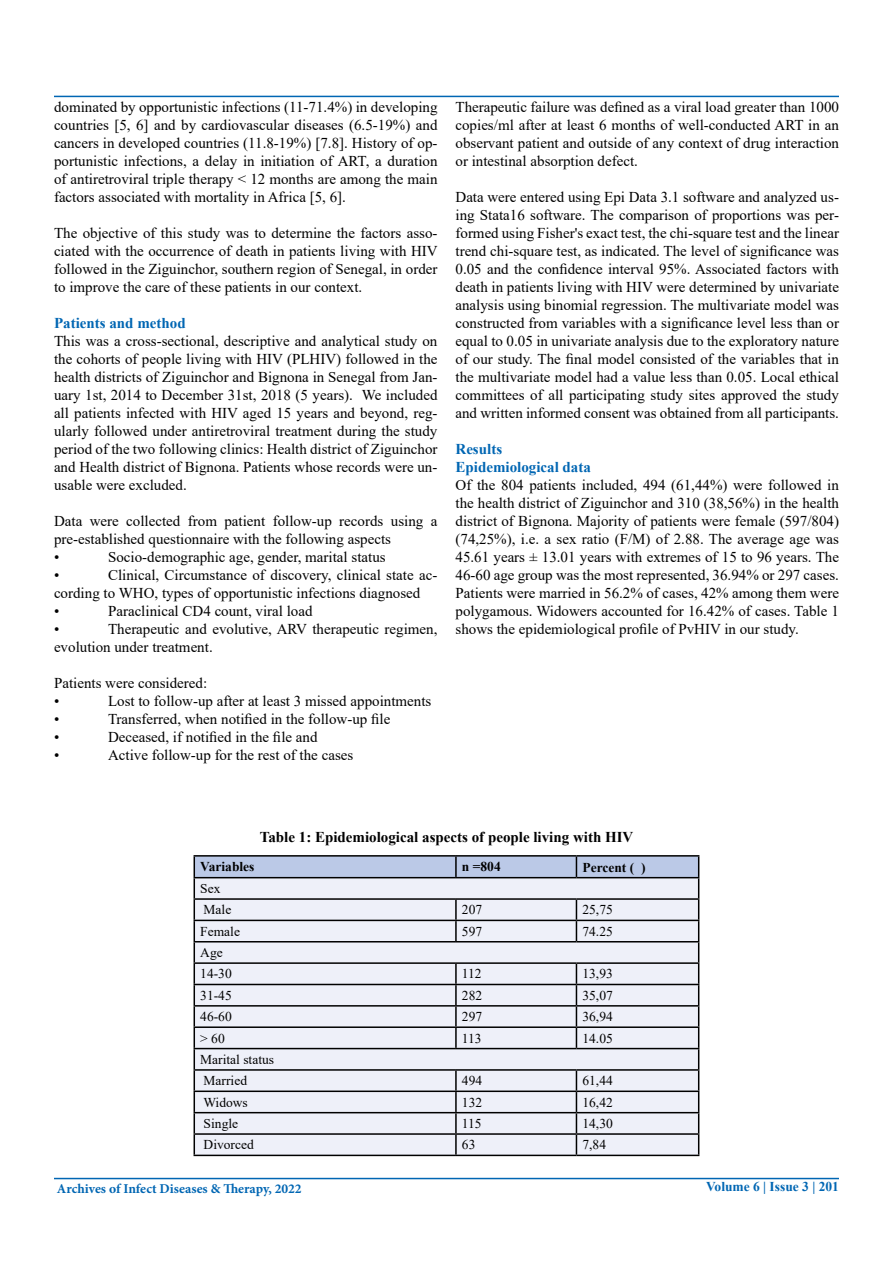
<style>
.page{position:relative;width:893px;height:1263px;background:#fff}
.page>*{position:absolute;margin:0;border:0;box-sizing:border-box;transform-origin:0 0}
.t1{font:15px/18px "Times New Roman";color:#000;text-align:justify}
.t2{font:700 15px "Times New Roman";color:#000}
.t3{font:700 15px/18px "Times New Roman";color:#0066b3}
.t4{font:13.5px/21.3px "Times New Roman";color:#000}
.t5{font:700 13.5px "Minion Pro";color:#0066b3}
.t6{font:700 13.5px "Times New Roman";color:#000}
.t7{font:700 13.5px "Times New Roman";color:#0066b3}
</style>
<div class="page">
<hr style="left:54px;top:1178px;width:785px;height:1px;background:#0066b3">
<hr style="left:54px;top:96px;width:785px;height:1px;background:#0066b3">
<hr style="left:194px;top:855px;width:262px;height:2px;background:#000">
<hr style="left:456px;top:855px;width:120px;height:2px;background:#000">
<hr style="left:576px;top:855px;width:123px;height:2px;background:#000">
<svg style="left:194px;top:856px;width:505px;height:298px;background:#d8dbe4"></svg>
<hr style="left:194px;top:1154px;width:262px;height:2px;background:#000">
<hr style="left:456px;top:1154px;width:120px;height:2px;background:#000">
<hr style="left:576px;top:1154px;width:123px;height:2px;background:#000">
<p class="t1" style="left:54px;top:98px;width:385px">dominated by opportunistic infections (11-71.4%) in developing countries [5, 6] and by cardiovascular diseases (6.5-19%) and cancers in developed countries (11.8-19%) [7.8]. History of op&shy;portunistic infections, a delay in initiation of ART, a duration of antiretroviral triple therapy &lt; 12 months are among the main factors associated with mortality in Africa [5, 6].</p>
<p class="t1" style="left:54px;top:224px;width:385px">The objective of this study was to determine the factors asso&shy;ciated with the occurrence of death in patients living with HIV followed in the Ziguinchor, southern region of Senegal, in order to improve the care of these patients in our context.</p>
<p class="t3" style="left:54px;top:314px;width:133px">Patients and method</p>
<p class="t1" style="left:54px;top:332px;width:385px">This was a cross-sectional, descriptive and analytical study on the cohorts of people living with HIV (PLHIV) followed in the health districts of Ziguinchor and Bignona in Senegal from Jan&shy;uary 1st, 2014 to December 31st, 2018 (5 years). We included all patients infected with HIV aged 15 years and beyond, reg&shy;ularly followed under antiretroviral treatment during the study period of the two following clinics: Health district of Ziguinchor and Health district of Bignona. Patients whose records were un&shy;usable were excluded.</p>
<p class="t1" style="left:54px;top:512px;width:385px;text-align:left">Data were collected from patient follow-up records using a pre-established questionnaire with the following aspects<br>•</p>
<p class="t1" style="left:108px;top:548px;width:279px">Socio-demographic age, gender, marital status</p>
<p class="t1" style="left:54px;top:566px;width:385px;text-align:left;text-indent:54px">Clinical, Circumstance of discovery, clinical state ac&shy;cording to WHO, types of opportunistic infections diagnosed<br>•</p>
<p class="t1" style="left:54px;top:566px;width:7px">•</p>
<p class="t1" style="left:108px;top:602px;width:206px">Paraclinical CD4 count, viral load</p>
<p class="t1" style="left:54px;top:620px;width:385px;text-indent:54px">Therapeutic and evolutive, ARV therapeutic regimen, evolution under treatment.</p>
<p class="t1" style="left:54px;top:674px;width:155px">Patients were considered: •</p>
<p class="t1" style="left:54px;top:620px;width:7px">•</p>
<p class="t1" style="left:108px;top:692px;width:325px">Lost to follow-up after at least 3 missed appointments</p>
<p class="t1" style="left:54px;top:710px;width:7px">•</p>
<p class="t1" style="left:108px;top:710px;width:284px">Transferred, when notified in the follow-up file</p>
<p class="t1" style="left:54px;top:728px;width:7px">•</p>
<p class="t1" style="left:108px;top:728px;width:211px">Deceased, if notified in the file and</p>
<p class="t1" style="left:54px;top:746px;width:7px">•</p>
<p class="t1" style="left:108px;top:746px;width:247px">Active follow-up for the rest of the cases</p>
<p class="t1" style="left:455px;top:98px;width:385px">Therapeutic failure was defined as a viral load greater than 1000 copies/ml after at least 6 months of well-conducted ART in an observant patient and outside of any context of drug interaction or intestinal absorption defect.</p>
<p class="t1" style="left:455px;top:188px;width:385px">Data were entered using Epi Data 3.1 software and analyzed us&shy;ing Stata16 software. The comparison of proportions was per&shy;formed using Fisher's exact test, the chi-square test and the linear trend chi-square test, as indicated. The level of significance was 0.05 and the confidence interval 95%. Associated factors with death in patients living with HIV were determined by univariate analysis using binomial regression. The multivariate model was constructed from variables with a significance level less than or equal to 0.05 in univariate analysis due to the exploratory nature of our study. The final model consisted of the variables that in the multivariate model had a value less than 0.05. Local ethical committees of all participating study sites approved the study and written informed consent was obtained from all participants.</p>
<p class="t3" style="left:455px;top:440px;width:137px">Results<br>Epidemiological data</p>
<p class="t1" style="left:455px;top:476px;width:385px">Of the 804 patients included, 494 (61,44%) were followed in the health district of Ziguinchor and 310 (38,56%) in the health district of Bignona. Majority of patients were female (597/804) (74,25%), i.e. a sex ratio (F/M) of 2.88. The average age was 45.61 years ± 13.01 years with extremes of 15 to 96 years. The 46-60 age group was the most represented, 36.94% or 297 cases.<br>Patients were married in 56.2% of cases, 42% among them were polygamous. Widowers accounted for 16.42% of cases. Table 1 shows the epidemiological profile of PvHIV in our study.</p>
<p class="t2" style="left:260px;top:826px;width:375px">Table 1: Epidemiological aspects of people living with HIV</p>
<p class="t6" style="left:200px;top:857px;width:56px">Variables</p>
<p class="t6" style="left:462px;top:857px;width:40px">n =804</p>
<p class="t6" style="left:582px;top:857px;width:65px">Percent ( )</p>
<p class="t4" style="left:200px;top:877px;width:33px">Sex<br>Male</p>
<p class="t4" style="left:462px;top:899px;width:22px">207</p>
<p class="t4" style="left:582px;top:899px;width:32px">25,75</p>
<p class="t4" style="left:200px;top:920px;width:41px">Female</p>
<p class="t4" style="left:462px;top:920px;width:22px">597</p>
<p class="t4" style="left:582px;top:920px;width:32px">74.25</p>
<p class="t4" style="left:200px;top:941px;width:33px">Age<br>14-30</p>
<p class="t4" style="left:462px;top:963px;width:21px">112</p>
<p class="t4" style="left:582px;top:963px;width:32px">13,93</p>
<p class="t4" style="left:200px;top:984px;width:33px">31-45</p>
<p class="t4" style="left:462px;top:984px;width:22px">282</p>
<p class="t4" style="left:582px;top:984px;width:32px">35,07</p>
<p class="t4" style="left:200px;top:1005px;width:33px">46-60</p>
<p class="t4" style="left:462px;top:1005px;width:22px">297</p>
<p class="t4" style="left:582px;top:1005px;width:32px">36,94</p>
<p class="t4" style="left:200px;top:1027px;width:26px">&gt; 60</p>
<p class="t4" style="left:462px;top:1027px;width:21px">113</p>
<p class="t4" style="left:582px;top:1027px;width:32px">14.05</p>
<p class="t4" style="left:200px;top:1048px;width:75px">Marital status<br>Married</p>
<p class="t4" style="left:462px;top:1070px;width:22px">494</p>
<p class="t4" style="left:582px;top:1070px;width:32px">61,44</p>
<p class="t4" style="left:203px;top:1091px;width:46px">Widows</p>
<p class="t4" style="left:462px;top:1091px;width:22px">132</p>
<p class="t4" style="left:582px;top:1091px;width:32px">16,42</p>
<p class="t4" style="left:204px;top:1112px;width:36px">Single</p>
<p class="t4" style="left:462px;top:1112px;width:21px">115</p>
<p class="t4" style="left:582px;top:1112px;width:32px">14,30</p>
<p class="t4" style="left:204px;top:1134px;width:52px">Divorced</p>
<p class="t4" style="left:462px;top:1134px;width:15px">63</p>
<p class="t4" style="left:582px;top:1134px;width:25px">7,84</p>
<p class="t5" style="left:57px;top:1179px;width:246px">Archives of Infect Diseases &amp; Therapy, 2022</p>
<p class="t7" style="left:706px;top:1177px;width:134px">Volume 6 | Issue 3 | 201</p>
</div>
